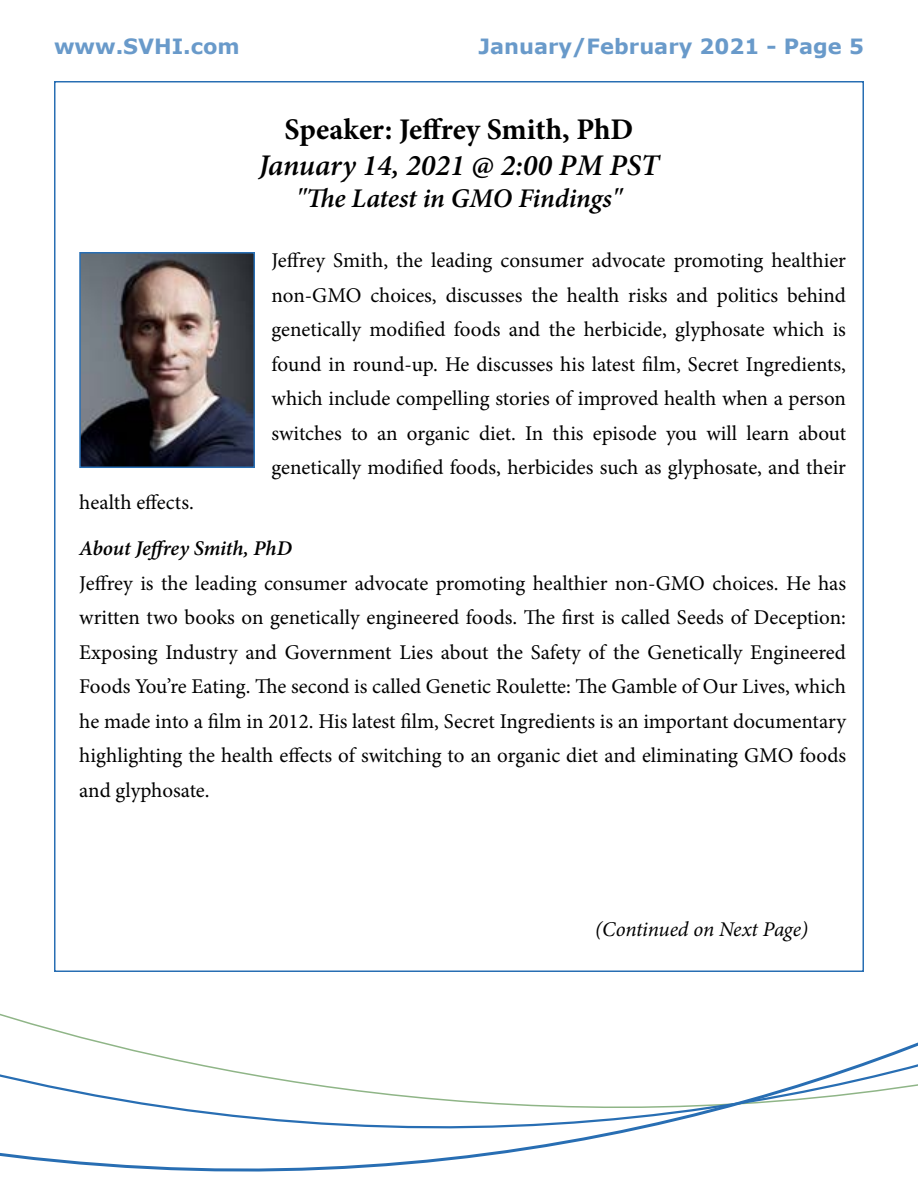
<style>
.page{position:relative;width:918px;height:1188px;background:#fff}
.page>*{position:absolute;margin:0;border:0;box-sizing:border-box;transform-origin:0 0}
.t1{font:700 30px "Minion Pro";letter-spacing:-.005em;color:#000}
.t2{font:italic 600 30px "Minion Pro";color:#000}
.t3{font:italic 600 27px "Minion Pro";letter-spacing:-.01em;color:#000}
.t4{font:21px/34.5px "Minion Pro";color:#000;text-align:justify}
.t5{font:700 21px "Verdana";color:#699aca}
.t6{font:italic 600 21px "Minion Pro";letter-spacing:-.01em;color:#000}
.t7{font:italic 21px "Minion Pro";letter-spacing:-.01em;color:#000}
</style>
<div class="page">
<svg style="left:0;top:1013px;width:918px;height:159px"></svg>
<div style="left:54px;top:81px;width:810px;height:891px;background:#fff;border:2px solid #286eb3"></div>
<img style="left:82px;top:255px;width:170px;height:210px">
<div style="left:79px;top:252px;width:176px;height:216px;border:2px solid #286eb3"></div>
<p class="t5" style="left:54px;top:31px;width:187px">www.SVHI.com</p>
<p class="t5" style="left:478px;top:31px;width:387px">January/February 2021 - Page 5</p>
<h1 class="t1" style="left:285px;top:108px;width:350px">Speaker: Jeffrey Smith, PhD</h1>
<h1 class="t2" style="left:259px;top:144px;width:402px">January 14, 2021 @ 2:00 PM PST</h1>
<p class="t3" style="left:296px;top:180px;width:328px">"The Latest in GMO Findings"</p>
<p class="t4" style="left:272px;top:243px;width:576px">Jeffrey Smith, the leading consumer advocate promoting healthier non-GMO choices, discusses the health risks and politics behind genetically modified foods and the herbicide, glyphosate which is found in round-up. He discusses his latest film, Secret Ingredients, which include compelling stories of improved health when a person switches to an organic diet. In this episode you will learn about genetically modified foods, herbicides such as glyphosate, and their</p>
<p class="t4" style="left:79px;top:485px;width:116px">health effects.</p>
<p class="t6" style="left:79px;top:534px;width:214px">About Jeffrey Smith, PhD</p>
<p class="t4" style="left:79px;top:566px;width:768px">Jeffrey is the leading consumer advocate promoting healthier non-GMO choices. He has written two books on genetically engineered foods. The first is called Seeds of Deception:<br>Exposing Industry and Government Lies about the Safety of the Genetically Engineered Foods You’re Eating. The second is called Genetic Roulette: The Gamble of Our Lives, which he made into a film in 2012. His latest film, Secret Ingredients is an important documentary highlighting the health effects of switching to an organic diet and eliminating GMO foods and glyphosate.</p>
<p class="t7" style="left:595px;top:915px;width:215px">(Continued on Next Page)</p>
</div>
